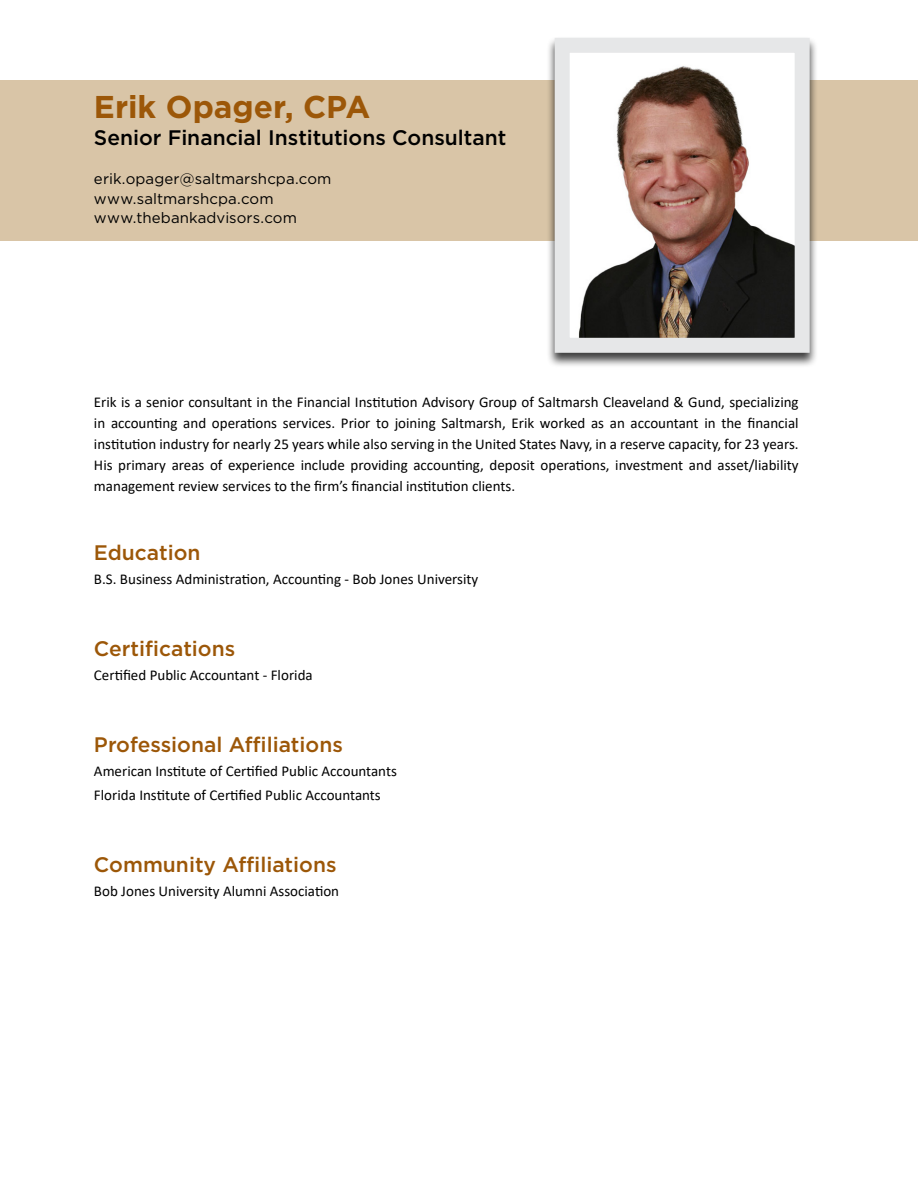
<style>
.page{position:relative;width:918px;height:1188px;background:#fff}
.page>*{position:absolute;margin:0;border:0;box-sizing:border-box;transform-origin:0 0}
.t1{font:700 31.5px "Gotham";color:#9c5708}
.t2{font:500 21px "Gotham";color:#9c5708}
.t3{font:500 21px "Gotham";color:#000}
.t4{font:15px/21px "Calibri";color:#000;text-align:justify}
.t5{font:15px/19.5px "Gotham";letter-spacing:.01em;color:#000}
</style>
<div class="page">
<div style="left:0;top:80px;width:918px;height:161px;background:#d9c5a7"></div>
<div style="left:546px;top:36px;width:272px;height:332px;background:#000;opacity:.75"></div>
<img style="left:571px;top:54px;width:223px;height:283px">
<div style="left:555px;top:38px;width:255px;height:315px;border:15px solid #e6e7e8"></div>
<h1 class="t1" style="left:94px;top:86px;width:278px">Erik Opager, CPA</h1>
<h2 class="t3" style="left:94px;top:124px;width:414px">Senior Financial Institutions Consultant</h2>
<p class="t5" style="left:94px;top:169px;width:239px">erik.opager@saltmarshcpa.com www.saltmarshcpa.com www.thebankadvisors.com</p>
<p class="t4" style="left:94px;top:391px;width:706px">Erik is a senior consultant in the Financial Institution Advisory Group of Saltmarsh Cleaveland &amp; Gund, specializing in accounting and operations services. Prior to joining Saltmarsh, Erik worked as an accountant in the financial institution industry for nearly 25 years while also serving in the United States Navy, in a reserve capacity, for 23 years.<br>His primary areas of experience include providing accounting, deposit operations, investment and asset/liability management review services to the firm’s financial institution clients.</p>
<h2 class="t2" style="left:94px;top:539px;width:108px">Education</h2>
<p class="t4" style="left:94px;top:568px;width:386px">B.S. Business Administration, Accounting - Bob Jones University</p>
<h2 class="t2" style="left:94px;top:635px;width:143px">Certifications</h2>
<p class="t4" style="left:94px;top:664px;width:220px">Certified Public Accountant - Florida</p>
<h2 class="t2" style="left:94px;top:731px;width:250px">Professional Affiliations</h2>
<p class="t4" style="left:94px;top:759px;width:304px;line-height:24px">American Institute of Certified Public Accountants<br>Florida Institute of Certified Public Accountants</p>
<h2 class="t2" style="left:94px;top:851px;width:244px">Community Affiliations</h2>
<p class="t4" style="left:94px;top:880px;width:247px">Bob Jones University Alumni Association</p>
</div>
